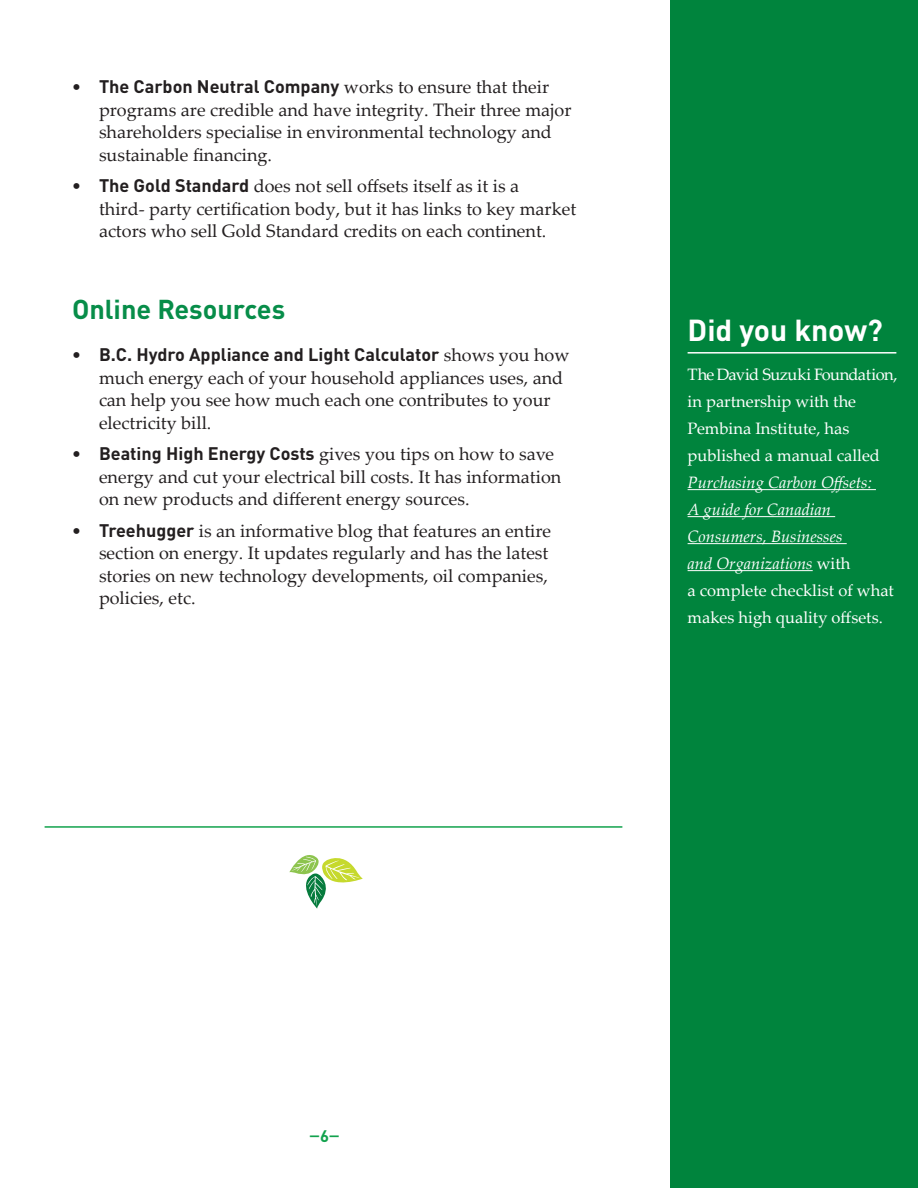
<style>
.page{position:relative;width:918px;height:1188px;background:#fff}
.page>*{position:absolute;margin:0;border:0;box-sizing:border-box;transform-origin:0 0}
.t1{font:700 30px "DIN Pro";color:#fff}
.Sub_Heading{font:700 27px "DIN Pro";color:#078d49}
.Body_Text{font:18px/22.5px "Palatino Linotype";color:#231f20}
.t2{font:16.5px/27px "Palatino Linotype";color:#fff}
.t3{font:16.5px "Museo 700";color:#12a24d}
.s1{font-family:"DIN Pro";font-weight:700}
.s2{font-style:italic}
</style>
<div class="page">
<div style="left:670px;top:0;width:248px;height:1187px;background:#00843d"></div>
<hr style="left:45px;top:826px;width:577px;height:2px;background:#12a24d">
<svg style="left:289px;top:855px;width:74px;height:54px"></svg>
<hr style="left:688px;top:489px;width:188px;height:1px;background:#fff">
<hr style="left:688px;top:516px;width:147px;height:1px;background:#fff">
<hr style="left:688px;top:543px;width:159px;height:1px;background:#fff">
<hr style="left:688px;top:570px;width:125px;height:1px;background:#fff">
<hr style="left:688px;top:352px;width:208px;height:2px;background:#fff">
<p class="Body_Text" style="left:99px;top:75px;width:474px;text-indent:-27px"><span class="s1">• The Carbon Neutral Company</span> works to ensure that their programs are credible and have integrity. Their three major shareholders specialise in environmental technology and sustainable financing.</p>
<p class="Body_Text" style="left:99px;top:174px;width:479px;text-indent:-27px"><span class="s1">• The Gold Standard</span> does not sell offsets itself as it is a<br>third- party certification body, but it has links to key market actors who sell Gold Standard credits on each continent.</p>
<p class="Sub_Heading" style="left:72px;top:287px;width:215px">Online Resources</p>
<p class="Body_Text" style="left:99px;top:343px;width:472px;text-indent:-27px"><span class="s1">• B.C. Hydro Appliance and Light Calculator</span> shows you how much energy each of your household appliances uses, and can help you see how much each one contributes to your electricity bill.</p>
<p class="Body_Text" style="left:99px;top:442px;width:464px;text-indent:-27px"><span class="s1">• Beating High Energy Costs</span> gives you tips on how to save energy and cut your electrical bill costs. It has information on new products and different energy sources.</p>
<p class="Body_Text" style="left:99px;top:519px;width:454px;text-indent:-27px"><span class="s1">• Treehugger</span> is an informative blog that features an entire section on energy. It updates regularly and has the latest stories on new technology developments, oil companies, policies, etc.</p>
<p class="t1" style="left:688px;top:305px;width:197px">Did you know?</p>
<p class="t2" style="left:688px;top:360px;width:212px">The David Suzuki Foundation, in partnership with the<br>Pembina Institute, has published a manual called<br><span class="s2">Purchasing Carbon Offsets:<br>A guide for Canadian<br>Consumers, Businesses<br>and Organizations</span> with<br>a complete checklist of what makes high quality offsets.</p>
<p class="t3" style="left:309px;top:1127px;width:32px">–<span class="s1">6</span>–</p>
</div>
